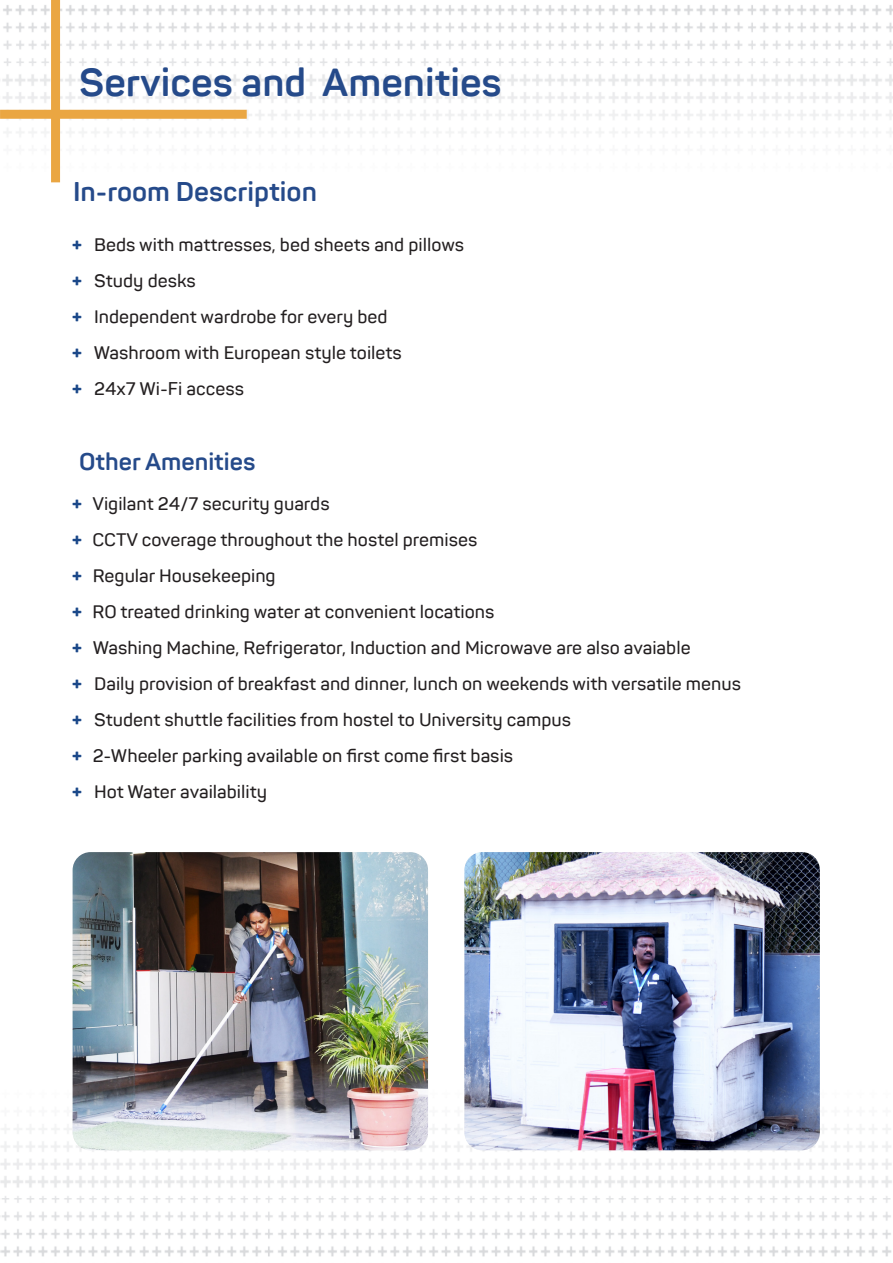
<style>
.page{position:relative;width:893px;height:1263px;background:#fff}
.page>*{position:absolute;margin:0;border:0;box-sizing:border-box;transform-origin:0 0}
.t1{font:700 39px "Panton";color:#254a8a}
.t2{font:700 27px "Panton";color:#254a8a}
.t3{font:700 24px "Panton";color:#254a8a}
.t4{font:600 18px "Panton";color:#231f20}
.s1{font-weight:800;color:#1b4889}
</style>
<div class="page">
<img style="left:0;top:0;width:893px;height:183px">
<img style="left:0;top:1072px;width:892px;height:185px">
<div style="left:51px;top:0;width:9px;height:182px;background:#eaa642"></div>
<div style="left:0;top:110px;width:247px;height:9px;background:#eaa642"></div>
<img style="left:73px;top:852px;width:355px;height:298px">
<img style="left:464px;top:852px;width:356px;height:298px">
<p class="t1" style="left:79px;top:58px;width:424px">Services and Amenities</p>
<p class="t2" style="left:73px;top:174px;width:245px">In-room Description</p>
<p class="t4" style="left:72px;top:234px;width:394px"><span class="s1">+</span> Beds with mattresses, bed sheets and pillows</p>
<p class="t4" style="left:72px;top:270px;width:126px"><span class="s1">+</span> Study desks</p>
<p class="t4" style="left:72px;top:306px;width:317px"><span class="s1">+</span> Independent wardrobe for every bed</p>
<p class="t4" style="left:72px;top:342px;width:331px"><span class="s1">+</span> Washroom with European style toilets</p>
<p class="t4" style="left:72px;top:378px;width:174px"><span class="s1">+</span> 24x7 Wi-Fi access</p>
<p class="t3" style="left:79px;top:446px;width:178px">Other Amenities</p>
<p class="t4" style="left:72px;top:492px;width:259px"><span class="s1">+</span> Vigilant 24/7 security guards</p>
<p class="t4" style="left:72px;top:528px;width:407px"><span class="s1">+</span> CCTV coverage throughout the hostel premises</p>
<p class="t4" style="left:72px;top:564px;width:205px"><span class="s1">+</span> Regular Housekeeping</p>
<p class="t4" style="left:72px;top:600px;width:424px"><span class="s1">+</span> RO treated drinking water at convenient locations</p>
<p class="t4" style="left:72px;top:636px;width:620px"><span class="s1">+</span> Washing Machine, Refrigerator, Induction and Microwave are also avaiable</p>
<p class="t4" style="left:72px;top:672px;width:671px"><span class="s1">+</span> Daily provision of breakfast and dinner, lunch on weekends with versatile menus</p>
<p class="t4" style="left:72px;top:708px;width:501px"><span class="s1">+</span> Student shuttle facilities from hostel to University campus</p>
<p class="t4" style="left:72px;top:744px;width:443px"><span class="s1">+</span> 2-Wheeler parking available on first come first basis</p>
<p class="t4" style="left:72px;top:780px;width:197px"><span class="s1">+</span> Hot Water availability</p>
</div>
